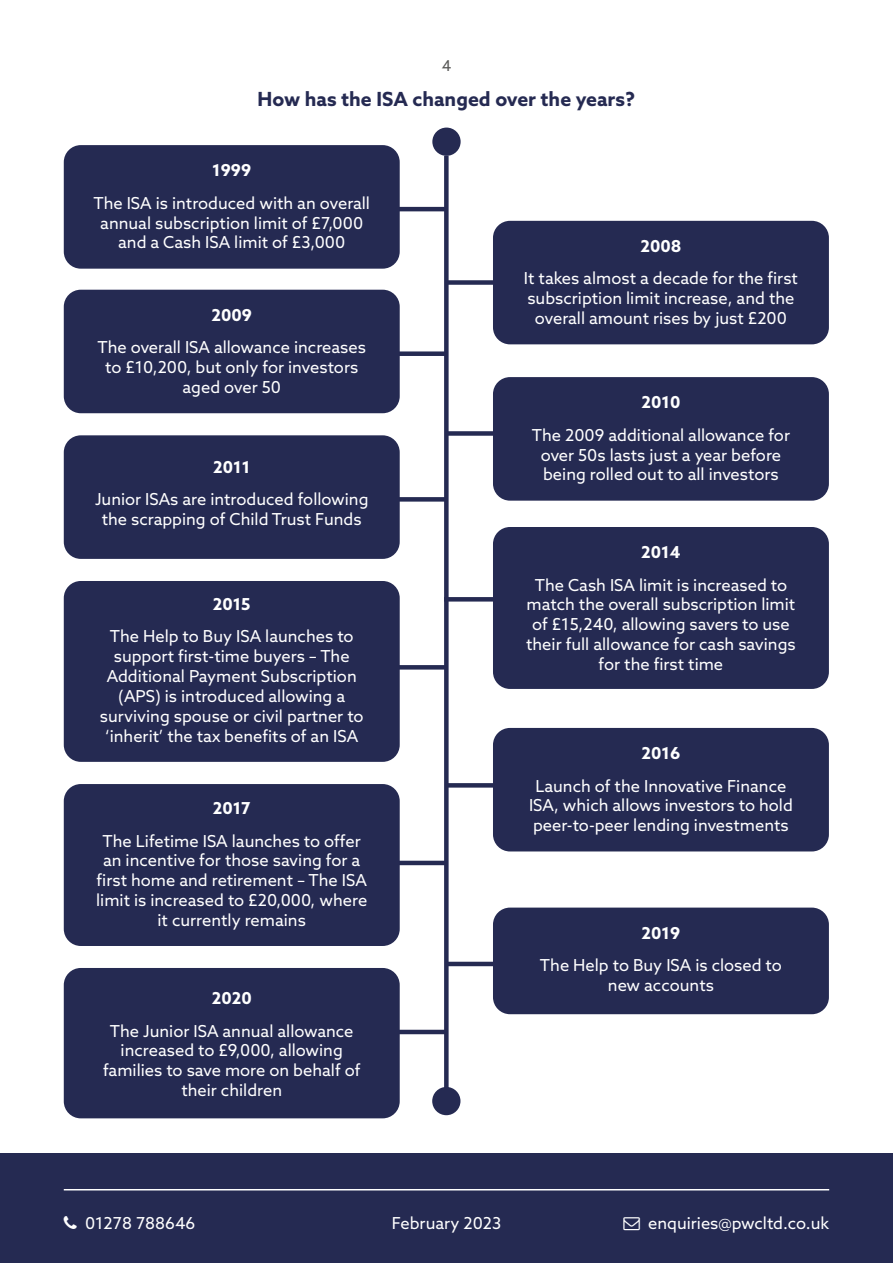
<style>
.page{position:relative;width:893px;height:1263px;background:#fff}
.page>*{position:absolute;margin:0;border:0;box-sizing:border-box;transform-origin:0 0}
.t1{font:700 19.5px "Azo Sans";color:#252a52}
.t2{font:16.5px/19.8px "Azo Sans";color:#fff;text-align:center}
.t3{font:700 16.5px "Azo Sans";color:#fff}
.t4{font:15px "Azo Sans";color:#575756}
</style>
<div class="page">
<div style="left:0;top:1153px;width:893px;height:110px;background:#252a52"></div>
<hr style="left:64px;top:1189px;width:765px;height:1px;background:#fff">
<div style="left:432px;top:128px;width:29px;height:28px;background:#252a52;border-radius:50%"></div>
<div style="left:444px;top:156px;width:5px;height:945px;background:#252a52"></div>
<div style="left:432px;top:1087px;width:28px;height:28px;background:#252a52;border-radius:50%"></div>
<div style="left:64px;top:145px;width:336px;height:124px;background:#252a52;border-radius:17px"></div>
<hr style="left:391px;top:207px;width:55px;height:4px;background:#252a52">
<div style="left:493px;top:221px;width:336px;height:123px;background:#252a52;border-radius:17px"></div>
<div style="left:446px;top:280px;width:53px;height:5px;background:#252a52"></div>
<div style="left:64px;top:290px;width:336px;height:123px;background:#252a52;border-radius:17px"></div>
<div style="left:391px;top:351px;width:55px;height:5px;background:#252a52"></div>
<div style="left:493px;top:377px;width:336px;height:124px;background:#252a52;border-radius:17px"></div>
<div style="left:446px;top:431px;width:53px;height:5px;background:#252a52"></div>
<div style="left:64px;top:435px;width:336px;height:124px;background:#252a52;border-radius:17px"></div>
<div style="left:391px;top:497px;width:55px;height:5px;background:#252a52"></div>
<div style="left:493px;top:527px;width:336px;height:162px;background:#252a52;border-radius:17px"></div>
<svg style="left:449px;top:597px;width:44px;height:4px"></svg>
<div style="left:64px;top:581px;width:336px;height:181px;background:#252a52;border-radius:17px"></div>
<div style="left:391px;top:665px;width:55px;height:5px;background:#252a52"></div>
<div style="left:493px;top:728px;width:336px;height:123px;background:#252a52;border-radius:17px"></div>
<div style="left:446px;top:783px;width:53px;height:5px;background:#252a52"></div>
<div style="left:64px;top:784px;width:336px;height:162px;background:#252a52;border-radius:17px"></div>
<hr style="left:391px;top:861px;width:55px;height:4px;background:#252a52">
<div style="left:493px;top:907px;width:336px;height:107px;background:#252a52;border-radius:17px"></div>
<hr style="left:446px;top:962px;width:53px;height:4px;background:#252a52">
<div style="left:64px;top:968px;width:336px;height:150px;background:#252a52;border-radius:17px"></div>
<hr style="left:391px;top:1030px;width:55px;height:4px;background:#252a52">
<p class="t4" style="left:442px;top:56px;width:11px">4</p>
<p class="t1" style="left:258px;top:87px;width:379px">How has the ISA changed over the years?</p>
<p class="t3" style="left:212px;top:159px;width:40px">1999</p>
<p class="t2" style="left:93px;top:193px;width:278px">The ISA is introduced with an overall annual subscription limit of £7,000 and a Cash ISA limit of £3,000</p>
<p class="t3" style="left:640px;top:235px;width:42px">2008</p>
<p class="t2" style="left:524px;top:268px;width:276px;text-align:left">It takes almost a decade for the first subscription limit increase, and the</p>
<p class="t3" style="left:212px;top:304px;width:42px">2009</p>
<p class="t2" style="left:535px;top:308px;width:254px">overall amount rises by just £200</p>
<p class="t2" style="left:97px;top:337px;width:270px">The overall ISA allowance increases to £10,200, but only for investors aged over 50</p>
<p class="t3" style="left:641px;top:391px;width:40px">2010</p>
<p class="t2" style="left:532px;top:425px;width:260px">The 2009 additional allowance for over 50s lasts just a year before being rolled out to all investors</p>
<p class="t3" style="left:213px;top:456px;width:39px">2011</p>
<p class="t2" style="left:95px;top:489px;width:275px">Junior ISAs are introduced following the scrapping of Child Trust Funds</p>
<p class="t3" style="left:213px;top:593px;width:39px">2015</p>
<p class="t2" style="left:100px;top:626px;width:265px">The Help to Buy ISA launches to support first-time buyers – The Additional Payment Subscription (APS) is introduced allowing a surviving spouse or civil partner to ‘inherit’ the tax benefits of an ISA</p>
<p class="t3" style="left:213px;top:797px;width:39px">2017</p>
<p class="t2" style="left:96px;top:831px;width:273px">The Lifetime ISA launches to offer an incentive for those saving for a first home and retirement – The ISA limit is increased to £20,000, where it currently remains</p>
<p class="t3" style="left:212px;top:987px;width:41px">2020</p>
<p class="t2" style="left:103px;top:1021px;width:259px">The Junior ISA annual allowance increased to £9,000, allowing families to save more on behalf of their children</p>
<p class="t3" style="left:641px;top:541px;width:41px">2014</p>
<p class="t2" style="left:526px;top:575px;width:271px">The Cash ISA limit is increased to match the overall subscription limit of £15,240, allowing savers to use their full allowance for cash savings for the first time</p>
<p class="t3" style="left:641px;top:742px;width:40px">2016</p>
<p class="t2" style="left:529px;top:775px;width:265px">Launch of the Innovative Finance<br>ISA, which allows investors to hold peer-to-peer lending investments</p>
<p class="t3" style="left:642px;top:922px;width:40px">2019</p>
<p class="t2" style="left:540px;top:955px;width:243px">The Help to Buy ISA is closed to new accounts</p>
<p class="t2" style="left:85px;top:1213px;width:112px">01278 788646</p>
<p class="t2" style="left:648px;top:1213px;width:183px">enquiries@pwcltd.co.uk</p>
<p class="t2" style="left:392px;top:1213px;width:111px">February 2023</p>
</div>
